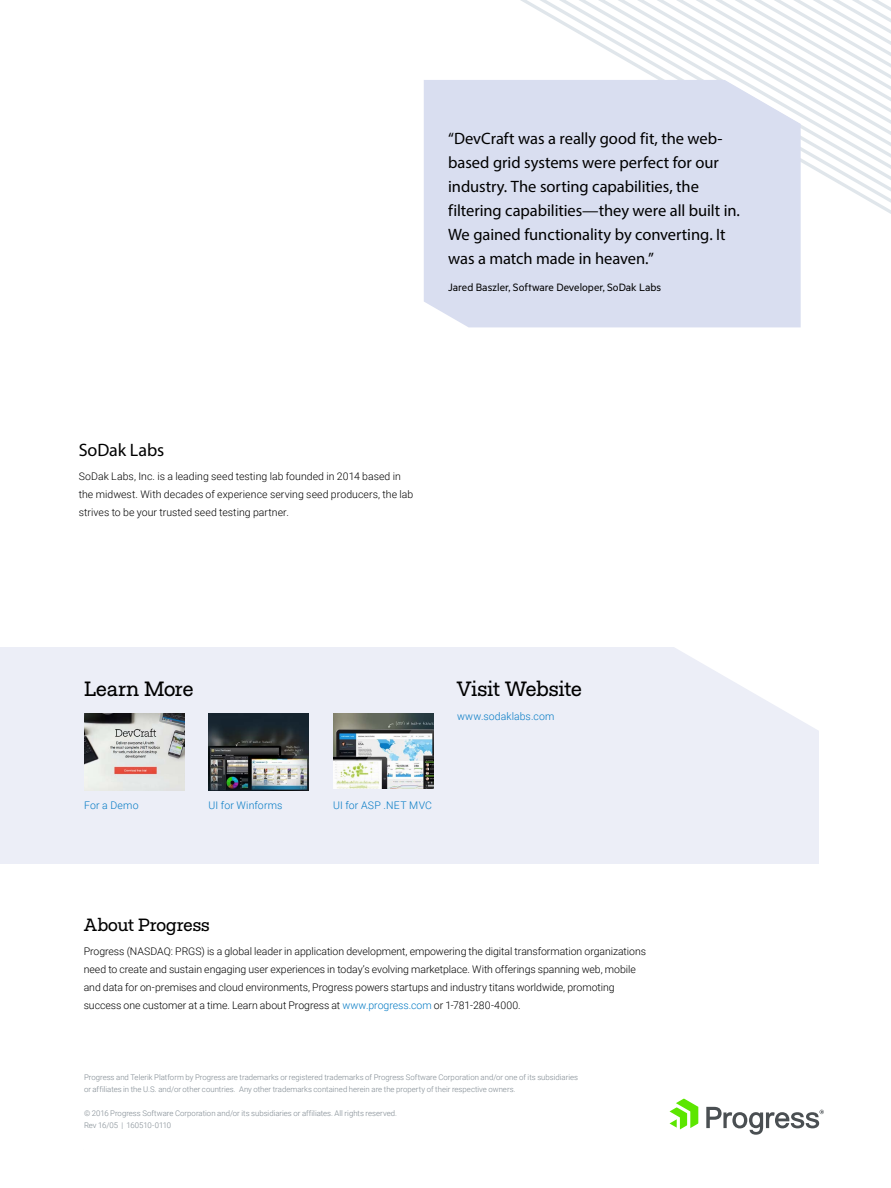
<style>
.page{position:relative;width:891px;height:1188px;background:#fff}
.page>*{position:absolute;margin:0;border:0;box-sizing:border-box;transform-origin:0 0}
.t1{font:21px "Fakt Slab Pro";letter-spacing:-.015em;color:#000}
.t2{font:18px "Fakt Slab Pro";color:#000}
.t3{font:18px "Myriad Pro";letter-spacing:-.01em;color:#000}
.t4{font:16.5px/24px "Myriad Pro";letter-spacing:-.005em;color:#000}
.t5{font:12px "Metric";color:#000}
.t6{font:300 10.5px/18px "Roboto";letter-spacing:-.005em;color:#000}
.t7{font:300 10.5px "Roboto";letter-spacing:.015em;color:#037ac4}
.t8{font:300 7.8px/12px "Roboto";color:#7d878f}
.s1{color:#037ac4}
</style>
<div class="page">
<svg style="left:520px;top:0;width:371px;height:214px"></svg>
<svg style="left:670px;top:1099px;width:28px;height:30px"></svg>
<svg style="left:706px;top:1107px;width:118px;height:28px"></svg>
<div style="left:0;top:648px;width:818px;height:216px;background:#eceef7"></div>
<svg style="left:665px;top:647px;width:154px;height:94px"></svg>
<img style="left:333px;top:714px;width:101px;height:74px">
<img style="left:208px;top:714px;width:101px;height:77px">
<img style="left:84px;top:714px;width:101px;height:77px">
<div style="left:424px;top:80px;width:377px;height:247px;background:#d9def0"></div>
<p class="t4" style="left:448px;top:126px;width:293px">“DevCraft was a really good fit, the web&shy;based grid systems were perfect for our industry. The sorting capabilities, the filtering capabilities—they were all built in.<br>We gained functionality by converting. It was a match made in heaven.”</p>
<p class="t5" style="left:448px;top:280px;width:215px">Jared Baszler, Software Developer, SoDak Labs</p>
<h2 class="t3" style="left:79px;top:439px;width:87px">SoDak Labs</h2>
<p class="t6" style="left:79px;top:467px;width:336px">SoDak Labs, Inc. is a leading seed testing lab founded in 2014 based in the midwest. With decades of experience serving seed producers, the lab strives to be your trusted seed testing partner.</p>
<h1 class="t1" style="left:84px;top:675px;width:111px">Learn More</h1>
<h1 class="t1" style="left:457px;top:675px;width:127px">Visit Website</h1>
<p class="t7" style="left:457px;top:708px;width:99px">www.sodaklabs.com</p>
<p class="t7" style="left:84px;top:798px;width:56px">For a Demo</p>
<p class="t7" style="left:208px;top:798px;width:76px">UI for Winforms</p>
<p class="t7" style="left:333px;top:798px;width:101px">UI for ASP .NET MVC</p>
<h2 class="t2" style="left:84px;top:913px;width:128px">About Progress</h2>
<p class="t6" style="left:84px;top:942px;width:564px">Progress (NASDAQ: PRGS) is a global leader in application development, empowering the digital transformation organizations need to create and sustain engaging user experiences in today’s evolving marketplace. With offerings spanning web, mobile and data for on-premises and cloud environments, Progress powers startups and industry titans worldwide, promoting success one customer at a time. Learn about Progress at <span class="s1">www.progress.com</span> or 1-781-280-4000.</p>
<p class="t8" style="left:84px;top:1071px;width:496px">Progress and Telerik Platform by Progress are trademarks or registered trademarks of Progress Software Corporation and/or one of its subsidiaries or affiliates in the U.S. and/or other countries. Any other trademarks contained herein are the property of their respective owners.</p>
<p class="t8" style="left:84px;top:1107px;width:315px">© 2016 Progress Software Corporation and/or its subsidiaries or affiliates. All rights reserved.<br>Rev 16/05 | 160510-0110</p>
</div>
